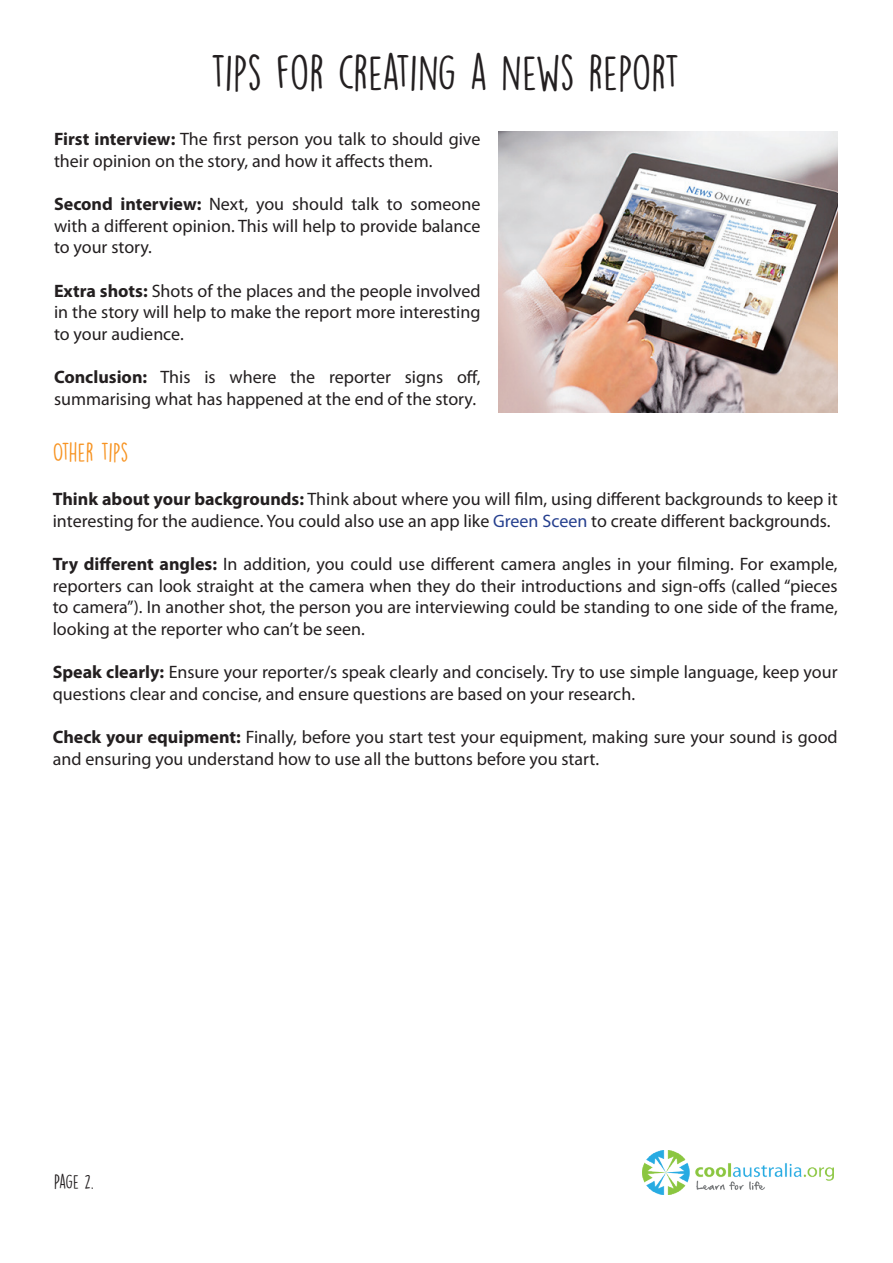
<style>
.page{position:relative;width:893px;height:1263px;background:#fff}
.page>*{position:absolute;margin:0;border:0;box-sizing:border-box;transform-origin:0 0}
.t1{font:45px "DK Lemon Yellow Sun";letter-spacing:-.025em;color:#231f20}
.t2{font:24px "DK Lemon Yellow Sun";letter-spacing:-.025em;color:#f79321}
.t3{font:18px/21.6px "Myriad Pro";color:#231f20}
.t4{font:18px "DK Lemon Yellow Sun";color:#231f20}
.s1{font-weight:700}
.s2{color:#253f8e}
</style>
<div class="page">
<img style="left:643px;top:1150px;width:191px;height:45px">
<img style="left:498px;top:132px;width:340px;height:280px">
<h1 class="t1" style="left:211px;top:46px;width:471px">TIPS FOR CREATING A NEWS REPORT</h1>
<p class="t3" style="left:54px;top:128px;width:428px"><span class="s1">First interview:</span> The first person you talk to should give their opinion on the story, and how it affects them.</p>
<p class="t3" style="left:54px;top:193px;width:428px;text-align:justify"><span class="s1">Second interview:</span> Next, you should talk to someone with a different opinion. This will help to provide balance to your story.</p>
<p class="t3" style="left:54px;top:279px;width:428px;text-align:justify"><span class="s1">Extra shots:</span> Shots of the places and the people involved in the story will help to make the report more interesting to your audience.</p>
<p class="t3" style="left:54px;top:366px;width:428px"><span class="s1">Conclusion:</span> This is where the reporter signs off, summarising what has happened at the end of the story.</p>
<h2 class="t2" style="left:53px;top:438px;width:77px">OTHER TIPS</h2>
<p class="t3" style="left:53px;top:488px;width:786px"><span class="s1">Think about your backgrounds:</span> Think about where you will film, using different backgrounds to keep it interesting for the audience. You could also use an app like <span class="s2">Green Sceen</span> to create different backgrounds.</p>
<p class="t3" style="left:53px;top:553px;width:787px;text-align:justify"><span class="s1">Try different angles:</span> In addition, you could use different camera angles in your filming. For example, reporters can look straight at the camera when they do their introductions and sign-offs (called “pieces to camera”). In another shot, the person you are interviewing could be standing to one side of the frame, looking at the reporter who can’t be seen.</p>
<p class="t3" style="left:53px;top:661px;width:786px"><span class="s1">Speak clearly:</span> Ensure your reporter/s speak clearly and concisely. Try to use simple language, keep your questions clear and concise, and ensure questions are based on your research.</p>
<p class="t3" style="left:53px;top:726px;width:786px"><span class="s1">Check your equipment:</span> Finally, before you start test your equipment, making sure your sound is good and ensuring you understand how to use all the buttons before you start.</p>
<p class="t4" style="left:54px;top:1170px;width:42px">PAGE 2.</p>
</div>
